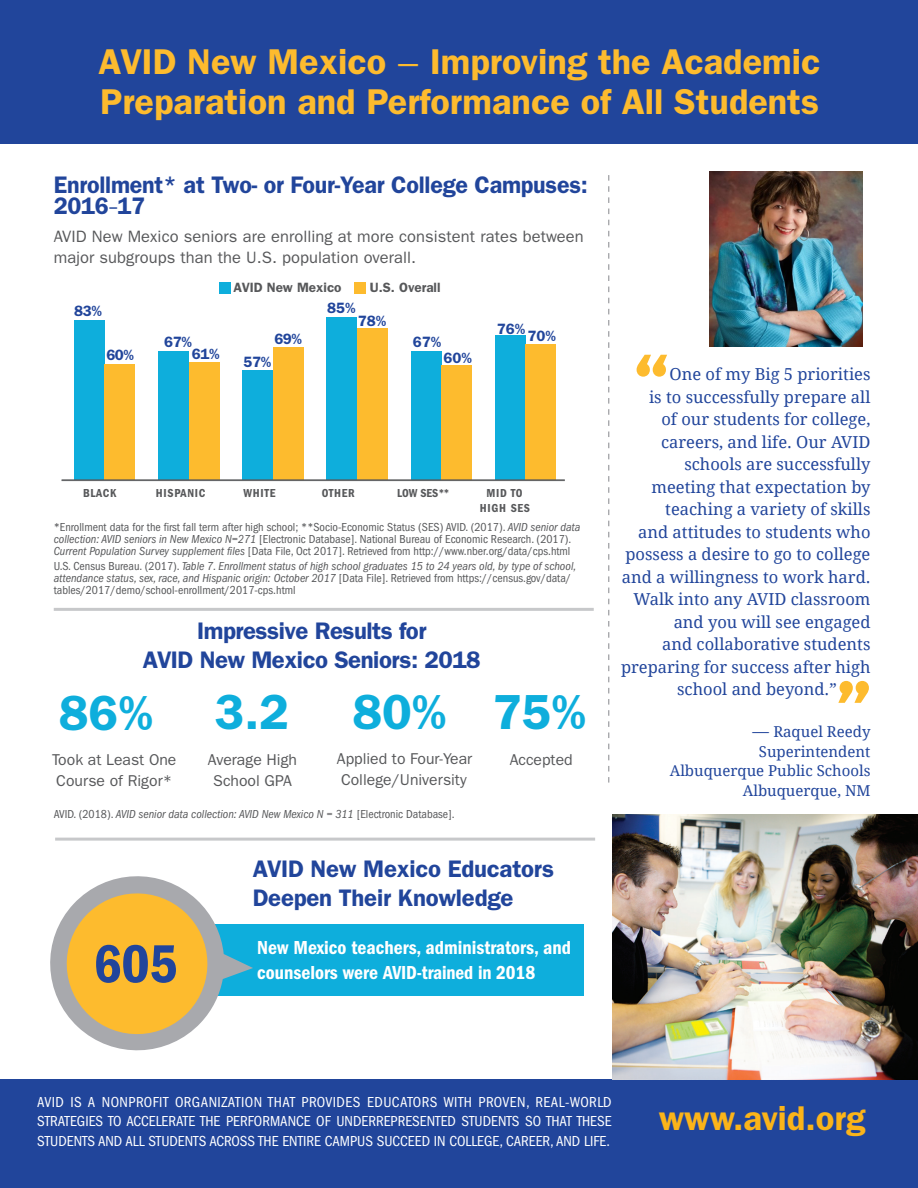
<style>
.page{position:relative;width:918px;height:1188px;background:#fff}
.page>*{position:absolute;margin:0;border:0;box-sizing:border-box;transform-origin:0 0}
.t1{font:108px "Montserrat";color:#fdbb2e}
.t2{font:55.5px "ITC Franklin Gothic Std Dm Cd";color:#21459b}
.t3{font:600 49.5px "ITC Franklin Gothic Std";color:#0eaedc}
.t4{font:600 36px/40.5px "ITC Franklin Gothic Std";color:#fdbb2e}
.t5{font:600 34.5px "ITC Franklin Gothic Std";color:#fbb419}
.t6{font:600 24px/28.8px "ITC Franklin Gothic Std";letter-spacing:-.01em;color:#21459b}
.t7{font:19.5px/25.5px "ITC Franklin Gothic Std Dm Cd";color:#fff}
.t8{font:16.5px "Droid Serif";color:#21459b}
.t9{font:16.5px/21px "ITC Franklin Gothic Std";letter-spacing:.005em;color:#57585a}
.t10{font:15.75px/21px "ITC Franklin Gothic Std";color:#57585a}
.t11{font:condensed 15px/19.5px "ITC Franklin Gothic Std";color:#fff;text-align:justify}
.t12{font:15px "Droid Serif";color:#21459b}
.t13{font:600 15px "ITC Franklin Gothic Std";letter-spacing:-.01em;color:#21459b}
.t14{font:600 13.5px "ITC Franklin Gothic Std";color:#57585a}
.t15{font:italic condensed 12px/12px "ITC Franklin Gothic Std";color:#57585a}
.t16{font:condensed 12px/12px "ITC Franklin Gothic Std";color:#57585a}
.t17{font:12px/15px "ITC Franklin Gothic Std Dm Cd";letter-spacing:.06em;color:#57585a;text-align:center}
.s1{font-weight:400;font-stretch:condensed}
.s2{font-style:italic}
.s3{font-style:normal}
.s4{font-size:16.5px}
</style>
<div class="page">
<div style="left:208px;top:925px;width:376px;height:71px;background:#0eaedc"></div>
<svg style="left:50px;top:876px;width:203px;height:175px"></svg>
<svg style="left:608px;top:175px;width:1px;height:608px"></svg>
<div style="left:0;top:1079px;width:918px;height:109px;background:#21459b"></div>
<div style="left:0;top:0;width:918px;height:144px;background:#21459b"></div>
<img style="left:612px;top:814px;width:306px;height:265px">
<hr style="left:55px;top:838px;width:540px;height:3px;background:#c7c8ca">
<hr style="left:54px;top:608px;width:540px;height:3px;background:#c7c8ca">
<div style="left:219px;top:282px;width:12px;height:11px;background:#0eaedc"></div>
<div style="left:354px;top:282px;width:12px;height:11px;background:#fdbb2e"></div>
<div style="left:495px;top:335px;width:30px;height:145px;background:#0eaedc"></div>
<div style="left:411px;top:351px;width:30px;height:130px;background:#0eaedc"></div>
<div style="left:327px;top:318px;width:30px;height:162px;background:#0eaedc"></div>
<div style="left:243px;top:370px;width:30px;height:110px;background:#0eaedc"></div>
<div style="left:158px;top:352px;width:31px;height:128px;background:#0eaedc"></div>
<div style="left:74px;top:320px;width:30px;height:160px;background:#0eaedc"></div>
<div style="left:526px;top:344px;width:30px;height:136px;background:#fdbb2e"></div>
<div style="left:442px;top:365px;width:30px;height:115px;background:#fdbb2e"></div>
<div style="left:357px;top:329px;width:31px;height:151px;background:#fdbb2e"></div>
<div style="left:273px;top:347px;width:30px;height:134px;background:#fdbb2e"></div>
<div style="left:189px;top:362px;width:30px;height:118px;background:#fdbb2e"></div>
<div style="left:105px;top:364px;width:30px;height:116px;background:#fdbb2e"></div>
<hr style="left:62px;top:479px;width:503px;height:2px;background:#57585a">
<img style="left:709px;top:171px;width:153px;height:175px">
<p class="t4" style="left:99px;top:41px;width:723px">AVID New Mexico <span class="s1">—</span> Improving the Academic<br>Preparation and Performance of All Students</p>
<p class="t6" style="left:54px;top:174px;width:536px;line-height:21px">Enrollment* at Two- or Four-Year College Campuses:<br>2016<span class="s1">–</span>17</p>
<p class="t9" style="left:54px;top:226px;width:531px">AVID New Mexico seniors are enrolling at more consistent rates between major subgroups than the U.S. population overall.</p>
<p class="t14" style="left:234px;top:280px;width:109px">AVID New Mexico</p>
<p class="t14" style="left:370px;top:280px;width:72px">U.S. Overall</p>
<p class="t13" style="left:74px;top:302px;width:29px">83%</p>
<p class="t13" style="left:164px;top:333px;width:29px">67%</p>
<p class="t13" style="left:106px;top:346px;width:29px">60%</p>
<p class="t13" style="left:192px;top:345px;width:29px">61%</p>
<p class="t13" style="left:274px;top:330px;width:29px">69%</p>
<p class="t13" style="left:244px;top:353px;width:29px">57%</p>
<p class="t13" style="left:327px;top:299px;width:30px">85%</p>
<p class="t13" style="left:358px;top:312px;width:30px">78%</p>
<p class="t13" style="left:413px;top:333px;width:30px">67%</p>
<p class="t13" style="left:443px;top:349px;width:30px">60%</p>
<p class="t13" style="left:497px;top:320px;width:30px">76%</p>
<p class="t13" style="left:527px;top:327px;width:30px">70%</p>
<p class="t17" style="left:83px;top:486px;width:35px">BLACK</p>
<p class="t17" style="left:156px;top:486px;width:51px">HISPANIC</p>
<p class="t17" style="left:243px;top:486px;width:34px">WHITE</p>
<p class="t17" style="left:322px;top:486px;width:35px">OTHER</p>
<p class="t17" style="left:397px;top:486px;width:54px">LOW SES**</p>
<p class="t17" style="left:480px;top:486px;width:52px">MID TO<br>HIGH SES</p>
<p class="t16" style="left:54px;top:522px;width:528px">*Enrollment data for the first fall term after high school; **Socio-Economic Status (SES) AVID. (2017). <span class="s2">AVID senior data collection: AVID seniors in New Mexico N=271</span> [Electronic Database]. National Bureau of Economic Research. (2017).<br><span class="s2">Current Population Survey supplement files</span> [Data File, Oct 2017]. Retrieved from http://www.nber.org/data/cps.html</p>
<p class="t15" style="left:54px;top:561px;width:524px"><span class="s3">U.S. Census Bureau. (2017).</span> Table 7. Enrollment status of high school graduates 15 to 24 years old, by type of school, attendance status, sex, race, and Hispanic origin: October 2017 <span class="s3">[Data File]. Retrieved from https://census.gov/data/ tables/2017/demo/school-enrollment/2017-cps.html</span></p>
<p class="t6" style="left:143px;top:617px;width:339px;text-align:center">Impressive Results for<br>AVID New Mexico Seniors: 2018</p>
<p class="t3" style="left:59px;top:684px;width:96px">86%</p>
<p class="t10" style="left:52px;top:749px;width:126px">Took at Least One<br>Course of Rigor*</p>
<p class="t3" style="left:215px;top:683px;width:76px">3.2</p>
<p class="t10" style="left:208px;top:749px;width:91px;text-align:center">Average High<br>School GPA</p>
<p class="t10" style="left:337px;top:749px;width:137px">Applied to Four-Year<br>College/University</p>
<p class="t3" style="left:352px;top:683px;width:96px">80%</p>
<p class="t3" style="left:492px;top:683px;width:96px">75%</p>
<p class="t10" style="left:510px;top:749px;width:64px">Accepted</p>
<p class="t15" style="left:54px;top:808px;width:403px"><span class="s3">AVID. (2018).</span> AVID senior data collection: AVID New Mexico N = 311 <span class="s3">[Electronic Database].</span></p>
<p class="t2" style="left:93px;top:932px;width:86px">605</p>
<p class="t6" style="left:253px;top:855px;width:303px">AVID New Mexico Educators<br>Deepen Their Knowledge</p>
<p class="t7" style="left:257px;top:935px;width:315px">New Mexico teachers, administrators, and counselors were AVID-trained in 2018</p>
<p class="t1" style="left:633px;top:326px;width:41px">“</p>
<p class="t8" style="left:670px;top:363px;width:202px">One of my Big 5 priorities</p>
<p class="t8" style="left:649px;top:385px;width:223px">is to successfully prepare all</p>
<p class="t8" style="left:661px;top:408px;width:211px">of our students for college,</p>
<p class="t8" style="left:661px;top:430px;width:211px">careers, and life. Our AVID</p>
<p class="t8" style="left:684px;top:453px;width:188px">schools are successfully</p>
<p class="t8" style="left:651px;top:475px;width:221px">meeting that expectation by</p>
<p class="t8" style="left:665px;top:498px;width:207px">teaching a variety of skills</p>
<p class="t8" style="left:638px;top:520px;width:234px">and attitudes to students who</p>
<p class="t8" style="left:625px;top:543px;width:247px">possess a desire to go to college</p>
<p class="t8" style="left:622px;top:565px;width:250px">and a willingness to work hard.</p>
<p class="t8" style="left:633px;top:588px;width:239px">Walk into any AVID classroom</p>
<p class="t8" style="left:674px;top:610px;width:198px">and you will see engaged</p>
<p class="t8" style="left:662px;top:633px;width:210px">and collaborative students</p>
<p class="t8" style="left:621px;top:655px;width:251px">preparing for success after high</p>
<p class="t8" style="left:677px;top:678px;width:161px">school and beyond.”</p>
<p class="t12" style="left:753px;top:721px;width:119px"><span class="s4">—</span> Raquel Reedy</p>
<p class="t12" style="left:759px;top:741px;width:113px">Superintendent</p>
<p class="t12" style="left:670px;top:760px;width:202px">Albuquerque Public Schools</p>
<p class="t12" style="left:743px;top:780px;width:129px">Albuquerque, NM</p>
<p class="t1" style="left:834px;top:652px;width:41px">”</p>
<p class="t11" style="left:37px;top:1092px;width:576px">AVID IS A NONPROFIT ORGANIZATION THAT PROVIDES EDUCATORS WITH PROVEN, REAL-WORLD STRATEGIES TO ACCELERATE THE PERFORMANCE OF UNDERREPRESENTED STUDENTS SO THAT THESE STUDENTS AND ALL STUDENTS ACROSS THE ENTIRE CAMPUS SUCCEED IN COLLEGE, CAREER, AND LIFE.</p>
<p class="t5" style="left:659px;top:1098px;width:208px">www.avid.org</p>
</div>
